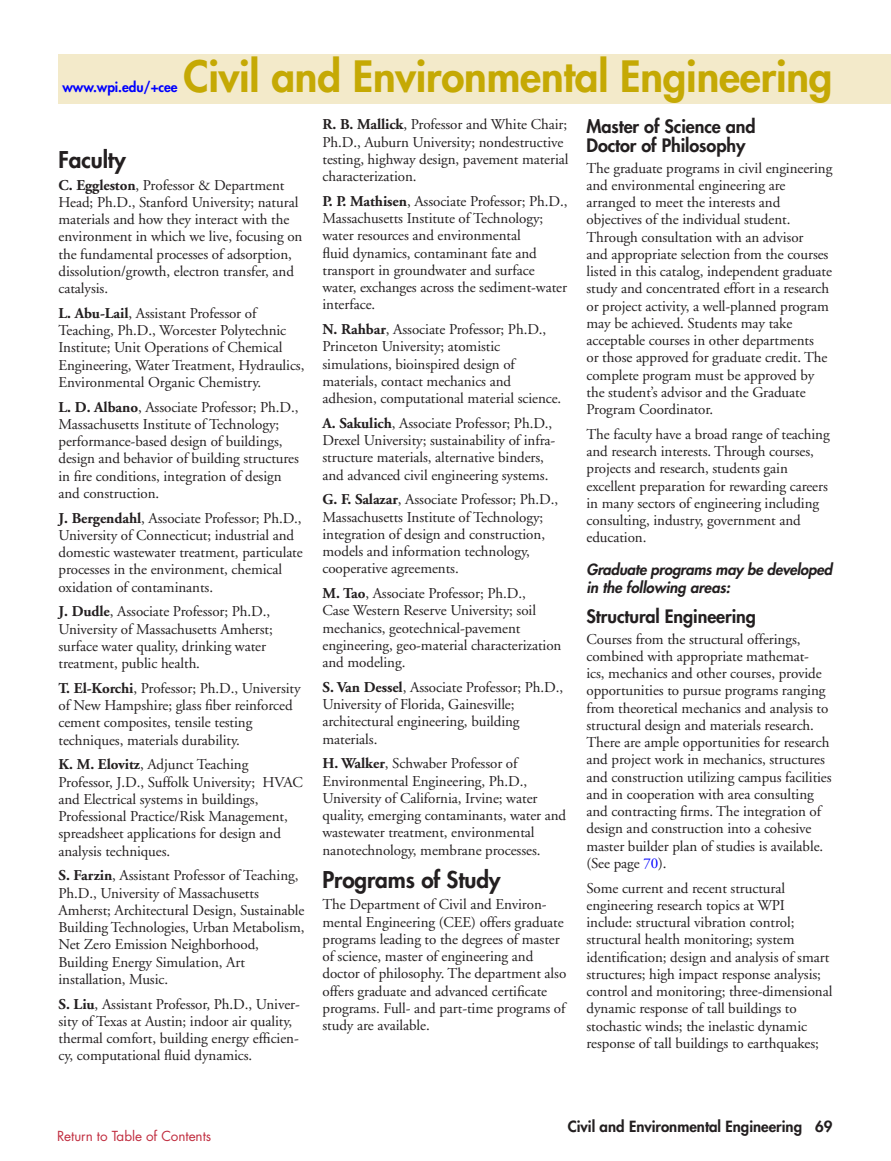
<style>
.page{position:relative;width:891px;height:1161px;background:#fff}
.page>*{position:absolute;margin:0;border:0;box-sizing:border-box;transform-origin:0 0}
.course_color_head{font:800 42px "Futura";letter-spacing:-.005em;color:#c5a904}
.A_head{font:800 22.5px "Futura";letter-spacing:-.005em;color:#231f20}
.B_head{font:800 18px/19.5px "Futura";letter-spacing:-.005em;color:#231f20}
.body_text{font:15px/17.2px "Adobe Garamond";letter-spacing:-.005em;color:#231f20}
.ital_bold_end_para{font:italic 800 15px/18px "Futura";letter-spacing:-.015em;color:#231f20}
.t1{font:800 15px "Futura";color:#231f20}
.t2{font:13.5px "Futura";letter-spacing:-.005em;color:#c12e40}
.course_head{font:800 13.5px "Futura";letter-spacing:-.005em;color:#00f}
.s1{font-weight:700}
.s2{color:#00f}
</style>
<div class="page">
<div style="left:58px;top:54px;width:833px;height:50px;background:#f3eaca"></div>
<p class="course_color_head" style="left:183px;top:48px;width:651px">Civil and Environmental Engineering</p>
<p class="course_head" style="left:62px;top:78px;width:117px">www.wpi.edu/+cee</p>
<p class="A_head" style="left:58px;top:145px;width:69px">Faculty</p>
<p class="body_text" style="left:58px;top:177px;width:246px"><span class="s1">C. Eggleston</span>, Professor &amp; Department Head; Ph.D., Stanford University; natural materials and how they interact with the environment in which we live, focusing on the fundamental processes of adsorption, dissolution/growth, electron transfer, and catalysis.</p>
<p class="body_text" style="left:58px;top:305px;width:248px"><span class="s1">L. Abu-Lail</span>, Assistant Professor of Teaching, Ph.D., Worcester Polytechnic Institute; Unit Operations of Chemical Engineering, Water Treatment, Hydraulics, Environmental Organic Chemistry.</p>
<p class="body_text" style="left:58px;top:399px;width:242px"><span class="s1">L. D. Albano</span>, Associate Professor; Ph.D., Massachusetts Institute of Technology; performance-based design of buildings, design and behavior of building structures in fire conditions, integration of design and construction.</p>
<p class="body_text" style="left:58px;top:510px;width:246px"><span class="s1">J. Bergendahl</span>, Associate Professor; Ph.D., University of Connecticut; industrial and domestic wastewater treatment, particulate processes in the environment, chemical oxidation of contaminants.</p>
<p class="body_text" style="left:58px;top:603px;width:216px"><span class="s1">J. Dudle</span>, Associate Professor; Ph.D., University of Massachusetts Amherst; surface water quality, drinking water treatment, public health.</p>
<p class="body_text" style="left:58px;top:680px;width:244px"><span class="s1">T. El-Korchi</span>, Professor; Ph.D., University of New Hampshire; glass fiber reinforced cement composites, tensile testing techniques, materials durability.</p>
<p class="body_text" style="left:58px;top:756px;width:246px"><span class="s1">K. M. Elovitz</span>, Adjunct Teaching Professor, J.D., Suffolk University; HVAC and Electrical systems in buildings, Professional Practice/Risk Management, spreadsheet applications for design and analysis techniques.</p>
<p class="body_text" style="left:58px;top:867px;width:248px"><span class="s1">S. Farzin</span>, Assistant Professor of Teaching, Ph.D., University of Massachusetts Amherst; Architectural Design, Sustainable Building Technologies, Urban Metabolism, Net Zero Emission Neighborhood, Building Energy Simulation, Art installation, Music.</p>
<p class="body_text" style="left:58px;top:996px;width:243px"><span class="s1">S. Liu</span>, Assistant Professor, Ph.D., Univer&shy;sity of Texas at Austin; indoor air quality, thermal comfort, building energy efficien&shy;cy, computational fluid dynamics.</p>
<p class="body_text" style="left:322px;top:116px;width:248px"><span class="s1">R. B. Mallick</span>, Professor and White Chair; Ph.D., Auburn University; nondestructive testing, highway design, pavement material characterization.</p>
<p class="body_text" style="left:322px;top:193px;width:247px"><span class="s1">P. P. Mathisen</span>, Associate Professor; Ph.D., Massachusetts Institute of Technology; water resources and environmental<br>fluid dynamics, contaminant fate and transport in groundwater and surface water, exchanges across the sediment-water interface.</p>
<p class="body_text" style="left:322px;top:321px;width:238px"><span class="s1">N. Rahbar</span>, Associate Professor; Ph.D., Princeton University; atomistic simulations, bioinspired design of materials, contact mechanics and adhesion, computational material science.</p>
<p class="body_text" style="left:322px;top:415px;width:234px"><span class="s1">A. Sakulich</span>, Associate Professor; Ph.D., Drexel University; sustainability of infra&shy;structure materials, alternative binders, and advanced civil engineering systems.</p>
<p class="body_text" style="left:322px;top:491px;width:237px"><span class="s1">G. F. Salazar</span>, Associate Professor; Ph.D., Massachusetts Institute of Technology; integration of design and construction, models and information technology, cooperative agreements.</p>
<p class="body_text" style="left:322px;top:585px;width:240px"><span class="s1">M. Tao</span>, Associate Professor; Ph.D.,<br>Case Western Reserve University; soil mechanics, geotechnical-pavement engineering, geo-material characterization and modeling.</p>
<p class="body_text" style="left:322px;top:679px;width:242px"><span class="s1">S. Van Dessel</span>, Associate Professor; Ph.D., University of Florida, Gainesville; architectural engineering, building materials.</p>
<p class="body_text" style="left:322px;top:755px;width:245px"><span class="s1">H. Walker</span>, Schwaber Professor of Environmental Engineering, Ph.D., University of California, Irvine; water quality, emerging contaminants, water and wastewater treatment, environmental nanotechnology, membrane processes.</p>
<p class="A_head" style="left:322px;top:864px;width:180px">Programs of Study</p>
<p class="body_text" style="left:322px;top:896px;width:245px">The Department of Civil and Environ&shy;mental Engineering (CEE) offers graduate programs leading to the degrees of master of science, master of engineering and doctor of philosophy. The department also offers graduate and advanced certificate programs. Full- and part-time programs of study are available.</p>
<p class="B_head" style="left:586px;top:116px;width:171px">Master of Science and<br>Doctor of Philosophy</p>
<p class="body_text" style="left:586px;top:160px;width:247px">The graduate programs in civil engineering and environmental engineering are arranged to meet the interests and objectives of the individual student.<br>Through consultation with an advisor<br>and appropriate selection from the courses listed in this catalog, independent graduate study and concentrated effort in a research or project activity, a well-planned program may be achieved. Students may take acceptable courses in other departments<br>or those approved for graduate credit. The complete program must be approved by the student’s advisor and the Graduate Program Coordinator.</p>
<p class="body_text" style="left:586px;top:426px;width:245px">The faculty have a broad range of teaching and research interests. Through courses, projects and research, students gain excellent preparation for rewarding careers in many sectors of engineering including consulting, industry, government and education.</p>
<p class="ital_bold_end_para" style="left:586px;top:561px;width:247px">Graduate programs may be developed in the following areas:</p>
<p class="B_head" style="left:586px;top:607px;width:171px">Structural Engineering</p>
<p class="body_text" style="left:586px;top:631px;width:247px">Courses from the structural offerings, combined with appropriate mathemat-<br>ics, mechanics and other courses, provide opportunities to pursue programs ranging from theoretical mechanics and analysis to structural design and materials research.<br>There are ample opportunities for research and project work in mechanics, structures and construction utilizing campus facilities and in cooperation with area consulting and contracting firms. The integration of design and construction into a cohesive master builder plan of studies is available. (See page <span class="s2">70</span>).</p>
<p class="body_text" style="left:586px;top:880px;width:247px">Some current and recent structural engineering research topics at WPI include: structural vibration control; structural health monitoring; system identification; design and analysis of smart structures; high impact response analysis; control and monitoring; three-dimensional dynamic response of tall buildings to stochastic winds; the inelastic dynamic response of tall buildings to earthquakes;</p>
<p class="t2" style="left:57px;top:1127px;width:156px">Return to Table of Contents</p>
<p class="t1" style="left:568px;top:1117px;width:266px">Civil and Environmental Engineering 69</p>
</div>
